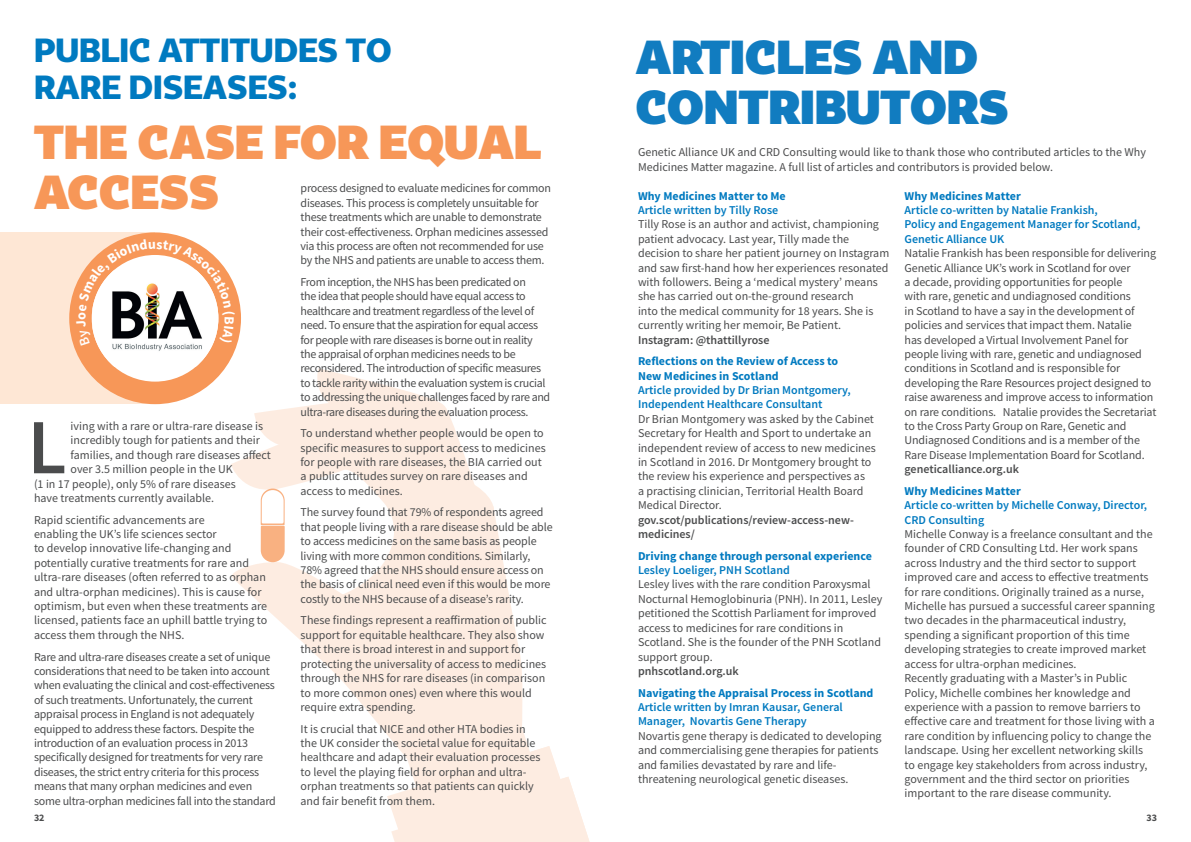
<style>
.page{position:relative;width:1191px;height:842px;background:#fff}
.page>*{position:absolute;margin:0;border:0;box-sizing:border-box;transform-origin:0 0}
.t1{font:600 78.1px "Source Sans Pro";color:#4b4c4d}
.t2{font:500 47px/50px "Tabac Sans";color:#117cc0}
.t3{font:500 47px/50px "Tabac Sans";color:#f79758}
.t4{font:700 33px/37px "Tabac Sans";color:#007ac0}
.t5{font:12px/14.4px "Source Sans Pro";letter-spacing:-.01em;color:#4b4c4d}
.t6{font:12px/14.4px "Source Sans Pro";letter-spacing:-.03em;color:#4b4c4d}
.t7{font:700 10px "Source Sans Pro";color:#4b4c4d}
.s1{font-weight:700;color:#007ac0}
.s2{font-weight:600;color:#007ac0}
.s3{font-weight:600}
</style>
<div class="page">
<svg style="left:317px;top:368px;width:108px;height:29px;fill:#fdf0e7"></svg>
<svg style="left:272px;top:397px;width:176px;height:14px;fill:#fdece1"></svg>
<svg style="left:231px;top:411px;width:262px;height:95px;fill:#fdece1"></svg>
<svg style="left:232px;top:506px;width:296px;height:240px;fill:#fdece1"></svg>
<svg style="left:387px;top:746px;width:203px;height:96px"></svg>
<svg style="left:261px;top:488px;width:24px;height:74px"></svg>
<div style="left:0;top:232px;width:155px;height:172px;background:#fee7d5"></div>
<div style="left:69px;top:232px;width:172px;height:172px;background:#f79758;border-radius:50%"></div>
<div style="left:92px;top:255px;width:126px;height:127px;background:#fff;border-radius:50%"></div>
<img style="left:98px;top:346px;width:114px;height:21px">
<svg style="left:76px;top:239px;width:159px;height:107px"></svg>
<p class="t4" style="left:34px;top:32px;width:359px">PUBLIC ATTITUDES TO<br>RARE DISEASES:</p>
<p class="t3" style="left:34px;top:117px;width:508px">THE CASE FOR EQUAL<br>ACCESS</p>
<p class="t5" style="left:300px;top:181px;width:252px">process designed to evaluate medicines for common diseases. This process is completely unsuitable for these treatments which are unable to demonstrate their cost-effectiveness. Orphan medicines assessed via this process are often not recommended for use by the NHS and patients are unable to access them.</p>
<p class="t6" style="left:300px;top:275px;width:251px">From inception, the NHS has been predicated on<br>the idea that people should have equal access to healthcare and treatment regardless of the level of need. To ensure that the aspiration for equal access for people with rare diseases is borne out in reality the appraisal of orphan medicines needs to be reconsidered. The introduction of specific measures to tackle rarity within the evaluation system is crucial to addressing the unique challenges faced by rare and ultra-rare diseases during the evaluation process.</p>
<p class="t5" style="left:300px;top:426px;width:247px">To understand whether people would be open to specific measures to support access to medicines for people with rare diseases, the BIA carried out a public attitudes survey on rare diseases and access to medicines.</p>
<p class="t5" style="left:300px;top:505px;width:254px">The survey found that 79% of respondents agreed that people living with a rare disease should be able to access medicines on the same basis as people living with more common conditions. Similarly, 78% agreed that the NHS should ensure access on the basis of clinical need even if this would be more costly to the NHS because of a disease’s rarity.</p>
<p class="t5" style="left:300px;top:613px;width:247px">These findings represent a reaffirmation of public support for equitable healthcare. They also show that there is broad interest in and support for protecting the universality of access to medicines through the NHS for rare diseases (in comparison to more common ones) even where this would require extra spending.</p>
<p class="t5" style="left:300px;top:721px;width:241px">It is crucial that NICE and other HTA bodies in the UK consider the societal value for equitable healthcare and adapt their evaluation processes to level the playing field for orphan and ultra&shy;orphan treatments so that patients can quickly and fair benefit from them.</p>
<p class="t1" style="left:28px;top:396px;width:41px">L</p>
<p class="t5" style="left:71px;top:419px;width:194px">iving with a rare or ultra-rare disease is</p>
<p class="t5" style="left:71px;top:433px;width:191px">incredibly tough for patients and their</p>
<p class="t5" style="left:71px;top:448px;width:202px">families, and though rare diseases affect</p>
<p class="t5" style="left:71px;top:462px;width:164px">over 3.5 million people in the UK</p>
<p class="t5" style="left:34px;top:476px;width:203px">(1 in 17 people), only 5% of rare diseases</p>
<p class="t5" style="left:34px;top:491px;width:182px">have treatments currently available.</p>
<p class="t5" style="left:34px;top:512px;width:235px">Rapid scientific advancements are<br>enabling the UK’s life sciences sector<br>to develop innovative life-changing and potentially curative treatments for rare and ultra-rare diseases (often referred to as orphan and ultra-orphan medicines). This is cause for optimism, but even when these treatments are licensed, patients face an uphill battle trying to access them through the NHS.</p>
<p class="t5" style="left:34px;top:649px;width:243px">Rare and ultra-rare diseases create a set of unique considerations that need to be taken into account when evaluating the clinical and cost-effectiveness of such treatments. Unfortunately, the current appraisal process in England is not adequately equipped to address these factors. Despite the introduction of an evaluation process in 2013 specifically designed for treatments for very rare diseases, the strict entry criteria for this process means that many orphan medicines and even some ultra-orphan medicines fall into the standard</p>
<p class="t2" style="left:636px;top:32px;width:374px">ARTICLES AND<br>CONTRIBUTORS</p>
<p class="t5" style="left:638px;top:145px;width:509px">Genetic Alliance UK and CRD Consulting would like to thank those who contributed articles to the Why<br>Medicines Matter magazine. A full list of articles and contributors is provided below.</p>
<p class="t5" style="left:638px;top:188px;width:253px"><span class="s1">Why Medicines Matter to Me<br></span><span class="s2">Article written by Tilly Rose<br></span>Tilly Rose is an author and activist, championing patient advocacy. Last year, Tilly made the decision to share her patient journey on Instagram and saw first-hand how her experiences resonated with followers. Being a ‘medical mystery’ means she has carried out on-the-ground research<br>into the medical community for 18 years. She is currently writing her memoir, Be Patient.<br><span class="s3">Instagram: @thattillyrose</span></p>
<p class="t5" style="left:638px;top:354px;width:239px"><span class="s1">Reflections on the Review of Access to<br>New Medicines in Scotland<br></span><span class="s2">Article provided by Dr Brian Montgomery, Independent Healthcare Consultant<br></span>Dr Brian Montgomery was asked by the Cabinet Secretary for Health and Sport to undertake an independent review of access to new medicines in Scotland in 2016. Dr Montgomery brought to the review his experience and perspectives as<br>a practising clinician, Territorial Health Board Medical Director. <span class="s3">gov.scot/publications/review-access-new&shy;medicines/</span></p>
<p class="t5" style="left:638px;top:548px;width:246px"><span class="s1">Driving change through personal experience </span><span class="s2">Lesley Loeliger, PNH Scotland<br></span>Lesley lives with the rare condition Paroxysmal Nocturnal Hemoglobinuria (PNH). In 2011, Lesley petitioned the Scottish Parliament for improved access to medicines for rare conditions in Scotland. She is the founder of the PNH Scotland support group.<br><span class="s3">pnhscotland.org.uk</span></p>
<p class="t5" style="left:638px;top:685px;width:245px"><span class="s1">Navigating the Appraisal Process in Scotland </span><span class="s2">Article written by Imran Kausar, General Manager, Novartis Gene Therapy<br></span>Novartis gene therapy is dedicated to developing and commercialising gene therapies for patients and families devastated by rare and life&shy;threatening neurological genetic diseases.</p>
<p class="t5" style="left:904px;top:188px;width:253px"><span class="s1">Why Medicines Matter<br></span><span class="s2">Article co-written by Natalie Frankish,<br>Policy and Engagement Manager for Scotland, Genetic Alliance UK<br></span>Natalie Frankish has been responsible for delivering Genetic Alliance UK’s work in Scotland for over<br>a decade, providing opportunities for people<br>with rare, genetic and undiagnosed conditions<br>in Scotland to have a say in the development of policies and services that impact them. Natalie<br>has developed a Virtual Involvement Panel for people living with rare, genetic and undiagnosed conditions in Scotland and is responsible for developing the Rare Resources project designed to raise awareness and improve access to information on rare conditions. Natalie provides the Secretariat to the Cross Party Group on Rare, Genetic and Undiagnosed Conditions and is a member of the Rare Disease Implementation Board for Scotland. <span class="s3">geneticalliance.org.uk</span></p>
<p class="t5" style="left:904px;top:484px;width:252px"><span class="s1">Why Medicines Matter<br></span><span class="s2">Article co-written by Michelle Conway, Director, CRD Consulting<br></span>Michelle Conway is a freelance consultant and the founder of CRD Consulting Ltd. Her work spans across Industry and the third sector to support improved care and access to effective treatments for rare conditions. Originally trained as a nurse, Michelle has pursued a successful career spanning two decades in the pharmaceutical industry, spending a significant proportion of this time developing strategies to create improved market access for ultra-orphan medicines.<br>Recently graduating with a Master’s in Public Policy, Michelle combines her knowledge and experience with a passion to remove barriers to effective care and treatment for those living with a rare condition by influencing policy to change the landscape. Using her excellent networking skills to engage key stakeholders from across industry, government and the third sector on priorities important to the rare disease community.</p>
<p class="t7" style="left:34px;top:811px;width:12px">32</p>
<p class="t7" style="left:1146px;top:811px;width:12px">33</p>
</div>
